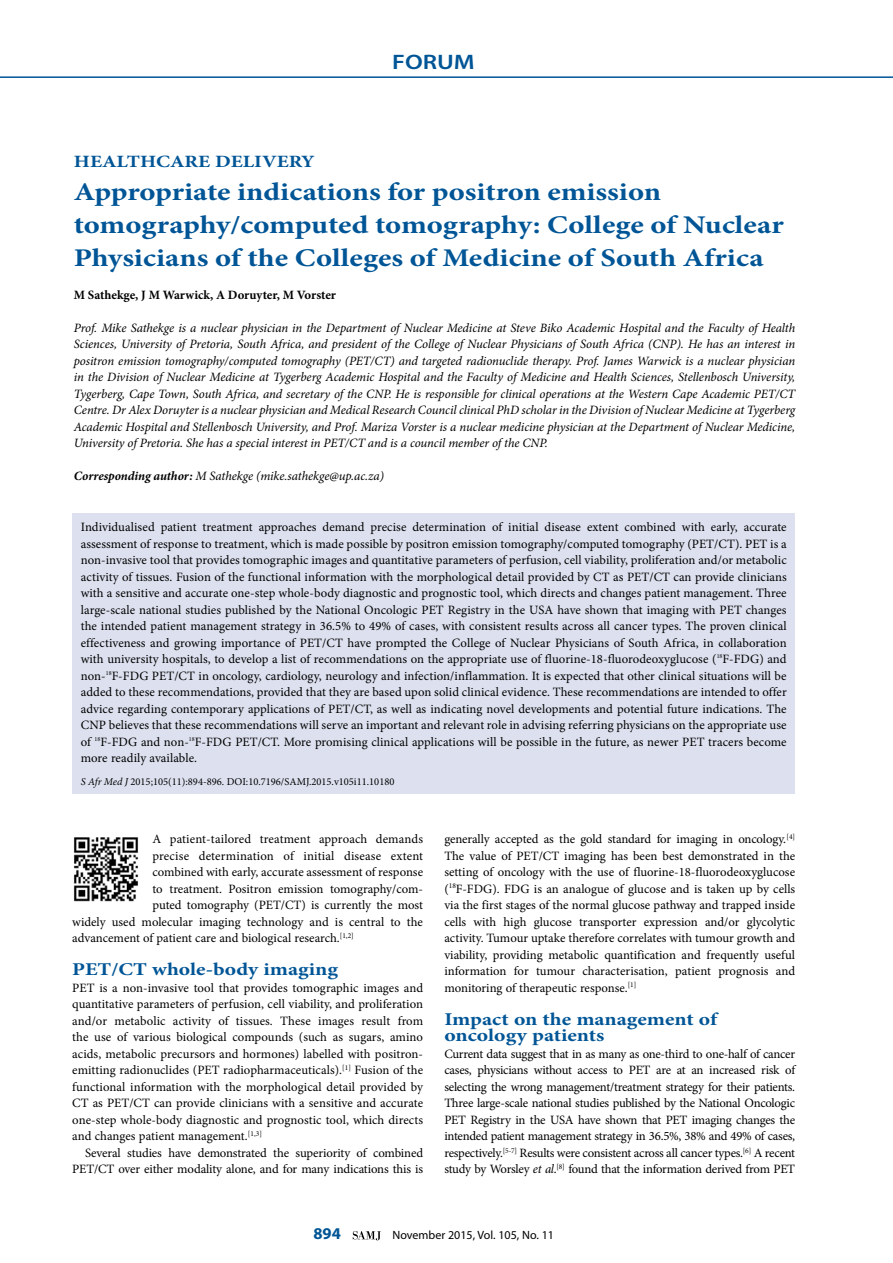
<style>
.page{position:relative;width:893px;height:1263px;background:#fff}
.page>*{position:absolute;margin:0;border:0;box-sizing:border-box;transform-origin:0 0}
.t1{font:700 25.5px/33px "Minion Pro";color:#005596;scale:1.2 1}
.t2{font:600 21px "Myriad Pro";color:#005596;scale:1.2 1}
.t3{font:700 18px/16.5px "Minion Pro";color:#005596;scale:1.2 1}
.t4{font:700 17.25px "Minion Pro";color:#005596;scale:1.2 1}
.t5{font:700 16.5px "Myriad Pro";color:#005596}
.t6{font:12.75px/16.5px "Minion Pro";letter-spacing:-.005em;color:#000;text-align:justify}
.t7{font:italic 12.75px/16.5px "Minion Pro";letter-spacing:-.005em;color:#000;text-align:justify}
.t8{font:12.75px "Minion Pro";letter-spacing:.015em;color:#000}
.t9{font:700 12.75px "Minion Pro";color:#000}
.t10{font:12px "Myriad Pro";color:#000}
.t11{font:10.5px "Minion Pro";color:#000}
.s1{font-weight:700}
.s2{font-style:italic}
</style>
<div class="page">
<hr style="left:0;top:76px;width:893px;height:2px;background:#005596">
<svg style="left:353px;top:1231px;width:28px;height:9px"></svg>
<div style="left:72px;top:513px;width:723px;height:281px;background:#dde1ef"></div>
<img style="left:74px;top:837px;width:64px;height:65px">
<h2 class="t2" style="left:392px;top:48px;width:70px">FORUM</h2>
<h3 class="t4" style="left:74px;top:149px;width:202px">HEALTHCARE DELIVERY</h3>
<h1 class="t1" style="left:74px;top:175px;width:593px">Appropriate indications for positron emission tomography/computed tomography: College of Nuclear<br>Physicians of the Colleges of Medicine of South Africa</h1>
<p class="t9" style="left:74px;top:285px;width:264px">M Sathekge, J M Warwick, A Doruyter, M Vorster</p>
<p class="t7" style="left:74px;top:319px;width:723px">Prof. Mike Sathekge is a nuclear physician in the Department of Nuclear Medicine at Steve Biko Academic Hospital and the Faculty of Health Sciences, University of Pretoria, South Africa, and president of the College of Nuclear Physicians of South Africa (CNP). He has an interest in positron emission tomography/computed tomography (PET/CT) and targeted radionuclide therapy. Prof. James Warwick is a nuclear physician in the Division of Nuclear Medicine at Tygerberg Academic Hospital and the Faculty of Medicine and Health Sciences, Stellenbosch University, Tygerberg, Cape Town, South Africa, and secretary of the CNP. He is responsible for clinical operations at the Western Cape Academic PET/CT Centre. Dr Alex Doruyter is a nuclear physician and Medical Research Council clinical PhD scholar in the Division of Nuclear Medicine at Tygerberg Academic Hospital and Stellenbosch University, and Prof. Mariza Vorster is a nuclear medicine physician at the Department of Nuclear Medicine, University of Pretoria. She has a special interest in PET/CT and is a council member of the CNP.</p>
<p class="t7" style="left:74px;top:468px;width:312px"><span class="s1">Corresponding author:</span> M Sathekge (mike.sathekge@up.ac.za)</p>
<p class="t6" style="left:81px;top:519px;width:707px">Individualised patient treatment approaches demand precise determination of initial disease extent combined with early, accurate assessment of response to treatment, which is made possible by positron emission tomography/computed tomography (PET/CT). PET is a non-invasive tool that provides tomographic images and quantitative parameters of perfusion, cell viability, proliferation and/or metabolic activity of tissues. Fusion of the functional information with the morphological detail provided by CT as PET/CT can provide clinicians with a sensitive and accurate one-step whole-body diagnostic and prognostic tool, which directs and changes patient management. Three large-scale national studies published by the National Oncologic PET Registry in the USA have shown that imaging with PET changes the intended patient management strategy in 36.5% to 49% of cases, with consistent results across all cancer types. The proven clinical effectiveness and growing importance of PET/CT have prompted the College of Nuclear Physicians of South Africa, in collaboration with university hospitals, to develop a list of recommendations on the appropriate use of fluorine-18-fluorodeoxyglucose (<sup>18</sup>F-FDG) and non-<sup>18</sup>F-FDG PET/CT in oncology, cardiology, neurology and infection/inflammation. It is expected that other clinical situations will be added to these recommendations, provided that they are based upon solid clinical evidence. These recommendations are intended to offer advice regarding contemporary applications of PET/CT, as well as indicating novel developments and potential future indications. The CNP believes that these recommendations will serve an important and relevant role in advising referring physicians on the appropriate use of <sup>18</sup>F-FDG and non-<sup>18</sup>F-FDG PET/CT. More promising clinical applications will be possible in the future, as newer PET tracers become more readily available.</p>
<p class="t11" style="left:81px;top:774px;width:315px"><span class="s2">S Afr Med J</span> 2015;105(11):894-896. DOI:10.7196/SAMJ.2015.v105i11.10180</p>
<p class="t6" style="left:153px;top:831px;width:272px">A patient-tailored treatment approach demands</p>
<p class="t8" style="left:153px;top:847px;width:272px">precise determination of initial disease extent</p>
<p class="t6" style="left:153px;top:864px;width:272px">combined with early, accurate assessment of response</p>
<p class="t6" style="left:153px;top:880px;width:271px">to treatment. Positron emission tomography/com-</p>
<p class="t6" style="left:153px;top:897px;width:272px">puted tomography (PET/CT) is currently the most</p>
<p class="t6" style="left:72px;top:913px;width:352px">widely used molecular imaging technology and is central to the</p>
<p class="t6" style="left:72px;top:930px;width:283px">advancement of patient care and biological research.<sup>[1,2]</sup></p>
<h3 class="t3" style="left:72px;top:961px;width:223px">PET/CT whole-body imaging</h3>
<p class="t6" style="left:72px;top:979px;width:352px">PET is a non-invasive tool that provides tomographic images and quantitative parameters of perfusion, cell viability, and proliferation and/or metabolic activity of tissues. These images result from the use of various biological compounds (such as sugars, amino acids, metabolic precursors and hormones) labelled with positron&shy;emitting radionuclides (PET radiopharmaceuticals).<sup>[1]</sup> Fusion of the functional information with the morphological detail provided by CT as PET/CT can provide clinicians with a sensitive and accurate one-step whole-body diagnostic and prognostic tool, which directs and changes patient management.<sup>[1,3]</sup></p>
<p class="t6" style="left:72px;top:1144px;width:352px;text-align:right">Several studies have demonstrated the superiority of combined<br>PET/CT over either modality alone, and for many indications this is</p>
<p class="t6" style="left:444px;top:831px;width:352px">generally accepted as the gold standard for imaging in oncology.<sup>[4] </sup>The value of PET/CT imaging has been best demonstrated in the setting of oncology with the use of fluorine-18-fluorodeoxyglucose (<sup>18</sup>F-FDG). FDG is an analogue of glucose and is taken up by cells via the first stages of the normal glucose pathway and trapped inside cells with high glucose transporter expression and/or glycolytic activity. Tumour uptake therefore correlates with tumour growth and viability, providing metabolic quantification and frequently useful information for tumour characterisation, patient prognosis and monitoring of therapeutic response.<sup>[1]</sup></p>
<h3 class="t3" style="left:444px;top:1010px;width:229px">Impact on the management of oncology patients</h3>
<p class="t6" style="left:444px;top:1045px;width:352px">Current data suggest that in as many as one-third to one-half of cancer cases, physicians without access to PET are at an increased risk of selecting the wrong management/treatment strategy for their patients.<br>Three large-scale national studies published by the National Oncologic PET Registry in the USA have shown that PET imaging changes the intended patient management strategy in 36.5%, 38% and 49% of cases, respectively.<sup>[5-7]</sup> Results were consistent across all cancer types.<sup>[6]</sup> A recent study by Worsley <span class="s2">et al</span>.<sup>[8]</sup> found that the information derived from PET</p>
<p class="t5" style="left:313px;top:1223px;width:29px">894</p>
<p class="t10" style="left:392px;top:1228px;width:163px">November 2015, Vol. 105, No. 11</p>
</div>
